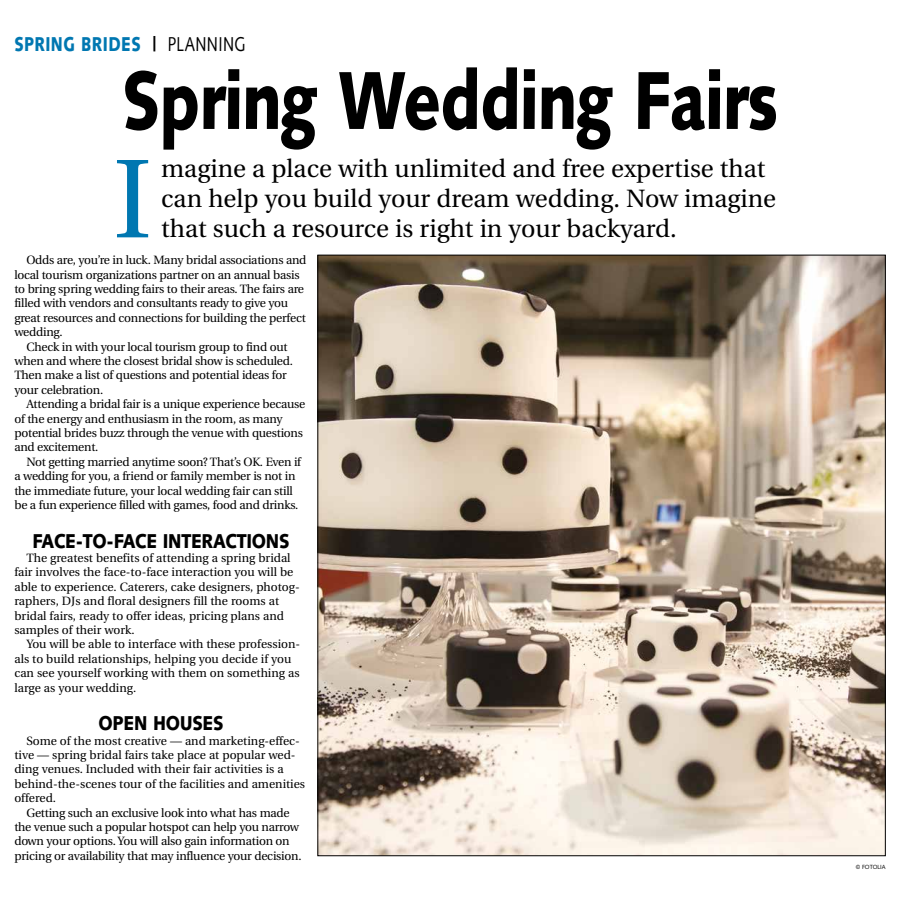
<style>
.page{position:relative;width:900px;height:908px;background:#fff}
.page>*{position:absolute;margin:0;border:0;box-sizing:border-box;transform-origin:0 0}
.t1{font:111.7px "Utopia";color:#0077b1}
.t2{font:900 82px "Syntax";letter-spacing:-.015em;color:#000;scale:.77 1}
.t3{font:25px/30px "Utopia";color:#000}
.t4{font:900 20px "Syntax";letter-spacing:-.015em;color:#000;scale:.86 1}
.t5{font:900 20px "Syntax";letter-spacing:.025em;color:#0077b1;scale:.77 1}
.t6{font:12px/14.4px "Utopia";letter-spacing:-.02em;color:#000}
.t7{font:12px/14.4px "Utopia";color:#000}
.t8{font:6px "Syntax";letter-spacing:-.01em;color:#000;scale:.95 1}
.s1{color:#000}
.s2{font-weight:400;color:#000}
</style>
<div class="page">
<img style="left:320px;top:257px;width:564px;height:596px">
<h3 class="t5" style="left:14px;top:32px;width:302px">SPRING BRIDES <span class="s1">|</span> <span class="s2">PLANNING</span></h3>
<h2 class="t2" style="left:122px;top:52px;width:853px">Spring Wedding Fairs</h2>
<h1 class="t1" style="left:113px;top:138px;width:40px">I</h1>
<h3 class="t3" style="left:161px;top:154px;width:616px">magine a place with unlimited and free expertise that can help you build your dream wedding. Now imagine that such a resource is right in your backyard.</h3>
<p class="t6" style="left:26px;top:253px;width:282px">Odds are, you’re in luck. Many bridal associations and</p>
<p class="t6" style="left:14px;top:267px;width:287px">local tourism organizations partner on an annual basis</p>
<p class="t6" style="left:14px;top:282px;width:291px">to bring spring wedding fairs to their areas. The fairs are</p>
<p class="t6" style="left:14px;top:296px;width:275px">filled with vendors and consultants ready to give you</p>
<p class="t6" style="left:14px;top:310px;width:293px">great resources and connections for building the perfect</p>
<p class="t6" style="left:14px;top:325px;width:50px">wedding.</p>
<p class="t6" style="left:26px;top:339px;width:263px">Check in with your local tourism group to find out</p>
<p class="t6" style="left:14px;top:354px;width:280px">when and where the closest bridal show is scheduled.</p>
<p class="t6" style="left:14px;top:368px;width:274px">Then make a list of questions and potential ideas for</p>
<p class="t6" style="left:14px;top:382px;width:90px">your celebration.</p>
<p class="t6" style="left:26px;top:397px;width:280px">Attending a bridal fair is a unique experience because</p>
<p class="t6" style="left:14px;top:411px;width:270px">of the energy and enthusiasm in the room, as many</p>
<p class="t6" style="left:14px;top:426px;width:290px">potential brides buzz through the venue with questions</p>
<p class="t6" style="left:14px;top:440px;width:86px">and excitement.</p>
<p class="t6" style="left:26px;top:454px;width:276px">Not getting married anytime soon? That’s OK. Even if</p>
<p class="t6" style="left:14px;top:469px;width:283px">a wedding for you, a friend or family member is not in</p>
<p class="t6" style="left:14px;top:483px;width:280px">the immediate future, your local wedding fair can still</p>
<p class="t6" style="left:14px;top:498px;width:285px">be a fun experience filled with games, food and drinks.</p>
<h3 class="t4" style="left:33px;top:528px;width:300px">FACE-TO-FACE INTERACTIONS</h3>
<p class="t7" style="left:14px;top:550px;width:287px;text-indent:12px">The greatest benefits of attending a spring bridal fair involves the face-to-face interaction you will be able to experience. Caterers, cake designers, photog&shy;raphers, DJs and floral designers fill the rooms at bridal fairs, ready to offer ideas, pricing plans and samples of their work.</p>
<p class="t7" style="left:14px;top:637px;width:287px;text-indent:12px">You will be able to interface with these profession&shy;als to build relationships, helping you decide if you can see yourself working with them on something as large as your wedding.</p>
<h3 class="t4" style="left:99px;top:711px;width:147px">OPEN HOUSES</h3>
<p class="t7" style="left:14px;top:733px;width:292px;text-indent:12px">Some of the most creative — and marketing-effec&shy;tive — spring bridal fairs take place at popular wed&shy;ding venues. Included with their fair activities is a behind-the-scenes tour of the facilities and amenities offered.</p>
<p class="t6" style="left:14px;top:805px;width:289px;text-indent:12px">Getting such an exclusive look into what has made the venue such a popular hotspot can help you narrow down your options. You will also gain information on pricing or availability that may influence your decision.</p>
<p class="t8" style="left:856px;top:863px;width:33px">© FOTOLIA</p>
</div>
